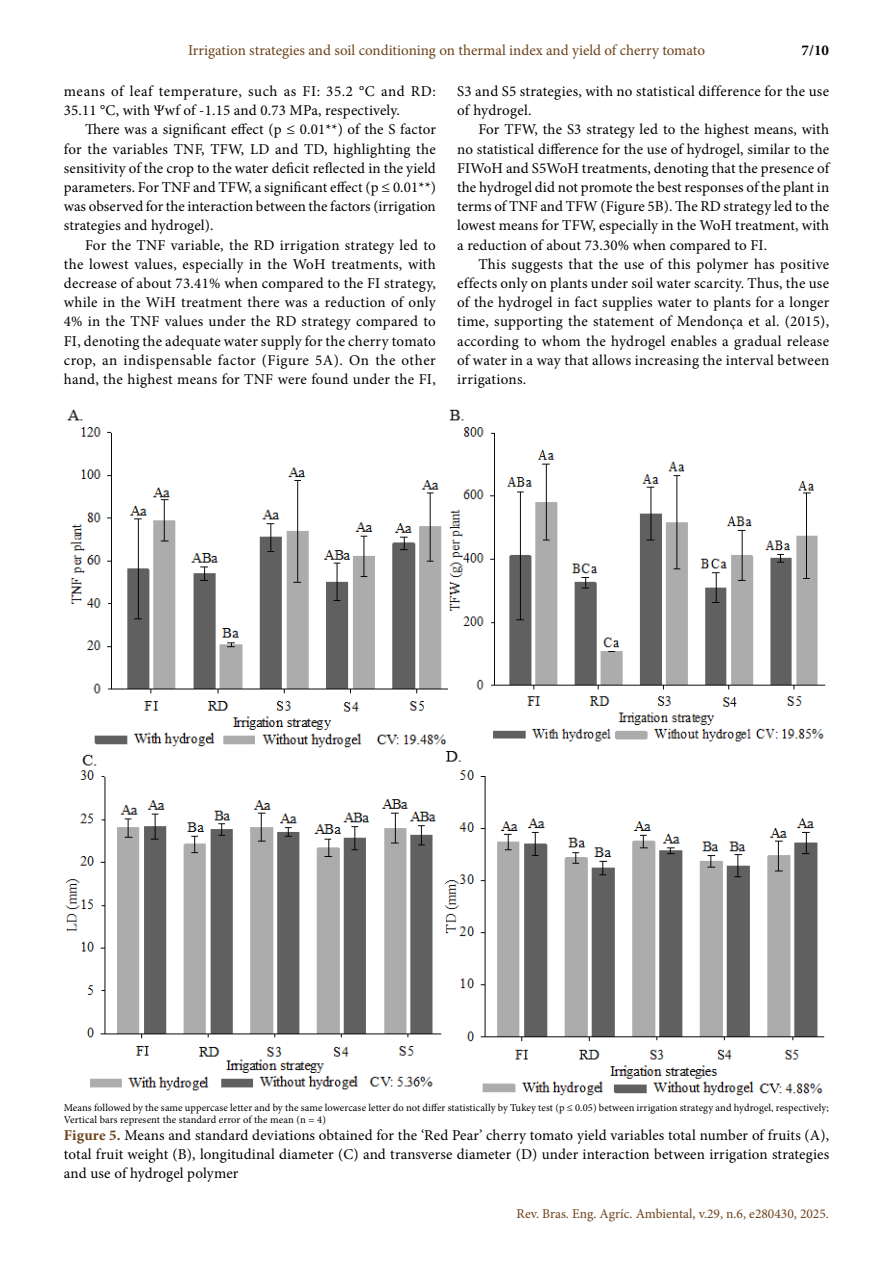
<style>
.page{position:relative;width:893px;height:1263px;background:#fff}
.page>*{position:absolute;margin:0;border:0;box-sizing:border-box;transform-origin:0 0}
.t1{font:15px/19.2px "Minion Pro";letter-spacing:.01em;color:#000;text-align:justify}
.t2{font:15px "Minion Pro";color:#6c4119}
.t3{font:700 15px "Minion Pro";color:#000}
.t4{font:13.5px "Minion Pro";color:#6c4119}
.t5{font:10.5px/12.6px "Minion Pro";letter-spacing:.005em;color:#000}
.s1{font-weight:700;color:#6c4119}
</style>
<div class="page">
<img style="left:65px;top:409px;width:761px;height:687px">
<p class="t2" style="left:188px;top:40px;width:518px">Irrigation strategies and soil conditioning on thermal index and yield of cherry tomato</p>
<p class="t3" style="left:802px;top:40px;width:29px">7/10</p>
<p class="t1" style="left:64px;top:82px;width:374px">means of leaf temperature, such as FI: 35.2 °C and RD:<br>35.11 °C, with Ψwf of -1.15 and 0.73 MPa, respectively.</p>
<p class="t1" style="left:64px;top:120px;width:374px;text-indent:21px">There was a significant effect (p ≤ 0.01**) of the S factor for the variables TNF, TFW, LD and TD, highlighting the sensitivity of the crop to the water deficit reflected in the yield parameters. For TNF and TFW, a significant effect (p ≤ 0.01**) was observed for the interaction between the factors (irrigation strategies and hydrogel).</p>
<p class="t1" style="left:64px;top:235px;width:374px;text-indent:21px">For the TNF variable, the RD irrigation strategy led to the lowest values, especially in the WoH treatments, with decrease of about 73.41% when compared to the FI strategy, while in the WiH treatment there was a reduction of only 4% in the TNF values under the RD strategy compared to FI, denoting the adequate water supply for the cherry tomato crop, an indispensable factor (Figure 5A). On the other hand, the highest means for TNF were found under the FI,</p>
<p class="t1" style="left:457px;top:82px;width:374px">S3 and S5 strategies, with no statistical difference for the use of hydrogel.</p>
<p class="t1" style="left:457px;top:120px;width:374px;text-indent:21px">For TFW, the S3 strategy led to the highest means, with no statistical difference for the use of hydrogel, similar to the FIWoH and S5WoH treatments, denoting that the presence of the hydrogel did not promote the best responses of the plant in terms of TNF and TFW (Figure 5B). The RD strategy led to the lowest means for TFW, especially in the WoH treatment, with a reduction of about 73.30% when compared to FI.</p>
<p class="t1" style="left:457px;top:254px;width:374px;text-indent:21px">This suggests that the use of this polymer has positive effects only on plants under soil water scarcity. Thus, the use of the hydrogel in fact supplies water to plants for a longer time, supporting the statement of Mendonça et al. (2015), according to whom the hydrogel enables a gradual release of water in a way that allows increasing the interval between irrigations.</p>
<p class="t5" style="left:64px;top:1101px;width:767px">Means followed by the same uppercase letter and by the same lowercase letter do not differ statistically by Tukey test (p ≤ 0.05) between irrigation strategy and hydrogel, respectively;<br>Vertical bars represent the standard error of the mean (n = 4)</p>
<p class="t1" style="left:64px;top:1126px;width:767px;line-height:18.8px"><span class="s1">Figure 5.</span> Means and standard deviations obtained for the ‘Red Pear’ cherry tomato yield variables total number of fruits (A), total fruit weight (B), longitudinal diameter (C) and transverse diameter (D) under interaction between irrigation strategies and use of hydrogel polymer</p>
<p class="t4" style="left:517px;top:1204px;width:314px">Rev. Bras. Eng. Agríc. Ambiental, v.29, n.6, e280430, 2025.</p>
</div>
